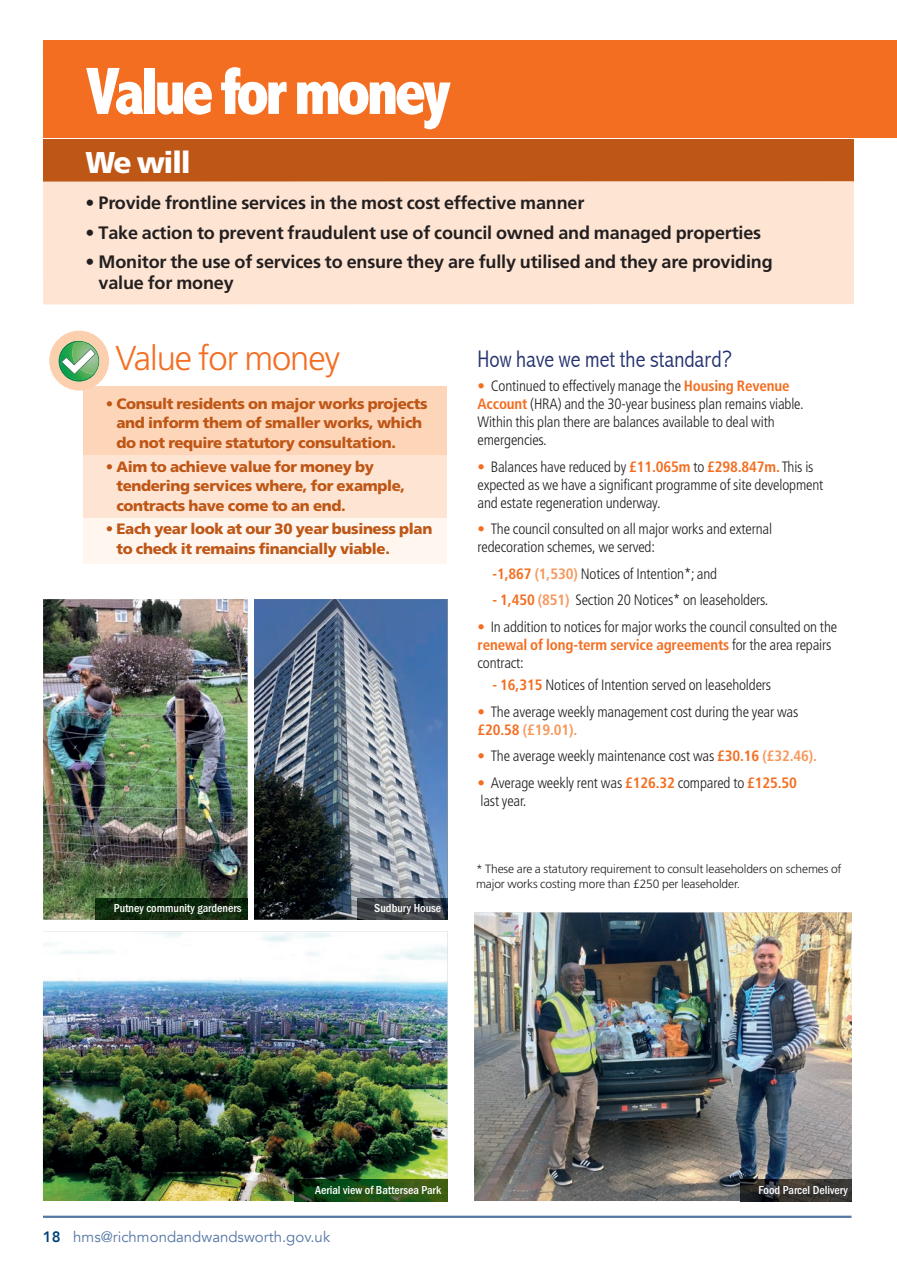
<style>
.page{position:relative;width:897px;height:1271px;background:#fff}
.page>*{position:absolute;margin:0;border:0;box-sizing:border-box;transform-origin:0 0}
.t1{font:800 condensed 67.5px "Abadi";letter-spacing:-.06em;color:#fff}
.t2{font:300 34.5px "Frutiger LT";letter-spacing:-.03em;color:#f36e21}
.t3{font:900 30px "Frutiger LT";letter-spacing:-.05em;color:#fff}
.t4{font:300 condensed 24px "Abadi";color:#25326f}
.t5{font:700 18px/21px "Frutiger LT";letter-spacing:-.01em;color:#231f20}
.t6{font:300 condensed 15px/18px "Frutiger LT";letter-spacing:-.01em;color:#231f20}
.t7{font:900 15px/19.5px "Frutiger LT";letter-spacing:-.025em;color:#be5616}
.t8{font:15px "Avenir";color:#5476a5}
.t9{font:300 12px/14.4px "Frutiger LT";letter-spacing:-.01em;color:#231f20}
.t10{font:500 condensed 12px "Franklin Gothic LT";color:#fff}
.s1{color:#f36e21}
.s2{font-weight:700;color:#f36e21}
.s3{font-weight:700;color:#f7975a}
.s4{font-weight:800;color:#004279}
</style>
<div class="page">
<hr style="left:43px;top:1215px;width:808px;height:2px;background:#5476a5">
<img style="left:254px;top:599px;width:193px;height:320px">
<div style="left:43px;top:40px;width:853px;height:98px;background:#f36e21"></div>
<div style="left:43px;top:139px;width:810px;height:43px;background:#be5616"></div>
<div style="left:43px;top:181px;width:810px;height:123px;background:#fee5d3"></div>
<div style="left:83px;top:386px;width:363px;height:75px;background:#fdd6ba"></div>
<div style="left:83px;top:455px;width:363px;height:63px;background:#fee5d3"></div>
<div style="left:83px;top:518px;width:363px;height:45px;background:#fef6ef"></div>
<div style="left:49px;top:331px;width:60px;height:59px;background:#fccfae;border-radius:50%"></div>
<img style="left:43px;top:931px;width:404px;height:270px">
<img style="left:43px;top:599px;width:204px;height:320px">
<img style="left:474px;top:912px;width:377px;height:289px">
<svg style="left:58px;top:341px;width:41px;height:40px"></svg>
<img style="left:295px;top:1179px;width:152px;height:22px">
<img style="left:357px;top:898px;width:90px;height:21px">
<img style="left:95px;top:898px;width:152px;height:21px">
<img style="left:740px;top:1179px;width:111px;height:22px">
<h1 class="t1" style="left:86px;top:52px;width:367px">Value for money</h1>
<h3 class="t3" style="left:86px;top:145px;width:106px">We will</h3>
<p class="t5" style="left:86px;top:192px;width:500px">• Provide frontline services in the most cost effective manner</p>
<p class="t5" style="left:86px;top:222px;width:677px">• Take action to prevent fraudulent use of council owned and managed properties</p>
<p class="t5" style="left:98px;top:251px;width:675px;text-indent:-13px">• Monitor the use of services to ensure they are fully utilised and they are providing value for money</p>
<h2 class="t2" style="left:116px;top:338px;width:226px">Value for money</h2>
<p class="t7" style="left:116px;top:394px;width:312px;text-indent:-11px">• Consult residents on major works projects and inform them of smaller works, which do not require statutory consultation.</p>
<p class="t7" style="left:116px;top:456px;width:290px;text-indent:-11px">• Aim to achieve value for money by tendering services where, for example, contracts have come to an end.</p>
<p class="t7" style="left:116px;top:519px;width:317px;text-indent:-11px">• Each year look at our 30 year business plan to check it remains financially viable.</p>
<p class="t10" style="left:114px;top:901px;width:129px">Putney community gardeners</p>
<p class="t10" style="left:374px;top:901px;width:68px">Sudbury House</p>
<h3 class="t4" style="left:477px;top:345px;width:255px">How have we met the standard?</h3>
<p class="t6" style="left:477px;top:377px;width:327px"><span class="s1">•</span> Continued to effectively manage the <span class="s2">Housing Revenue Account</span> (HRA) and the 30-year business plan remains viable.<br>Within this plan there are balances available to deal with emergencies.</p>
<p class="t6" style="left:477px;top:458px;width:347px"><span class="s1">•</span> Balances have reduced by <span class="s2">£11.065m</span> to <span class="s2">£298.847m.</span> This is expected as we have a significant programme of site development and estate regeneration underway.</p>
<p class="t6" style="left:477px;top:520px;width:296px"><span class="s1">•</span> The council consulted on all major works and external redecoration schemes, we served:</p>
<p class="t6" style="left:492px;top:565px;width:226px"><span class="s2">-1,867</span> <span class="s3">(1,530)</span> Notices of Intention*; and</p>
<p class="t6" style="left:492px;top:591px;width:277px"><span class="s2">- 1,450</span> <span class="s3">(851)</span> Section 20 Notices* on leaseholders.</p>
<p class="t6" style="left:477px;top:618px;width:361px"><span class="s1">•</span> In addition to notices for major works the council consulted on the <span class="s2">renewal of long-term service agreements</span> for the area repairs contract:</p>
<p class="t6" style="left:492px;top:676px;width:280px"><span class="s2">- 16,315</span> Notices of Intention served on leaseholders</p>
<p class="t6" style="left:477px;top:702px;width:322px"><span class="s1">•</span> The average weekly management cost during the year was <span class="s2">£20.58</span> <span class="s3">(£19.01).</span></p>
<p class="t6" style="left:477px;top:747px;width:341px"><span class="s1">•</span> The average weekly maintenance cost was <span class="s2">£30.16</span> <span class="s3">(£32.46).</span></p>
<p class="t6" style="left:477px;top:773px;width:321px"><span class="s1">•</span> Average weekly rent was <span class="s2">£126.32</span> compared to <span class="s2">£125.50 </span>last year.</p>
<p class="t9" style="left:476px;top:862px;width:367px">* These are a statutory requirement to consult leaseholders on schemes of major works costing more than £250 per leaseholder.</p>
<p class="t10" style="left:315px;top:1183px;width:127px">Aerial view of Battersea Park</p>
<p class="t8" style="left:43px;top:1227px;width:289px"><span class="s4">18</span> hms@richmondandwandsworth.gov.uk</p>
<p class="t10" style="left:758px;top:1183px;width:91px">Food Parcel Delivery</p>
</div>
